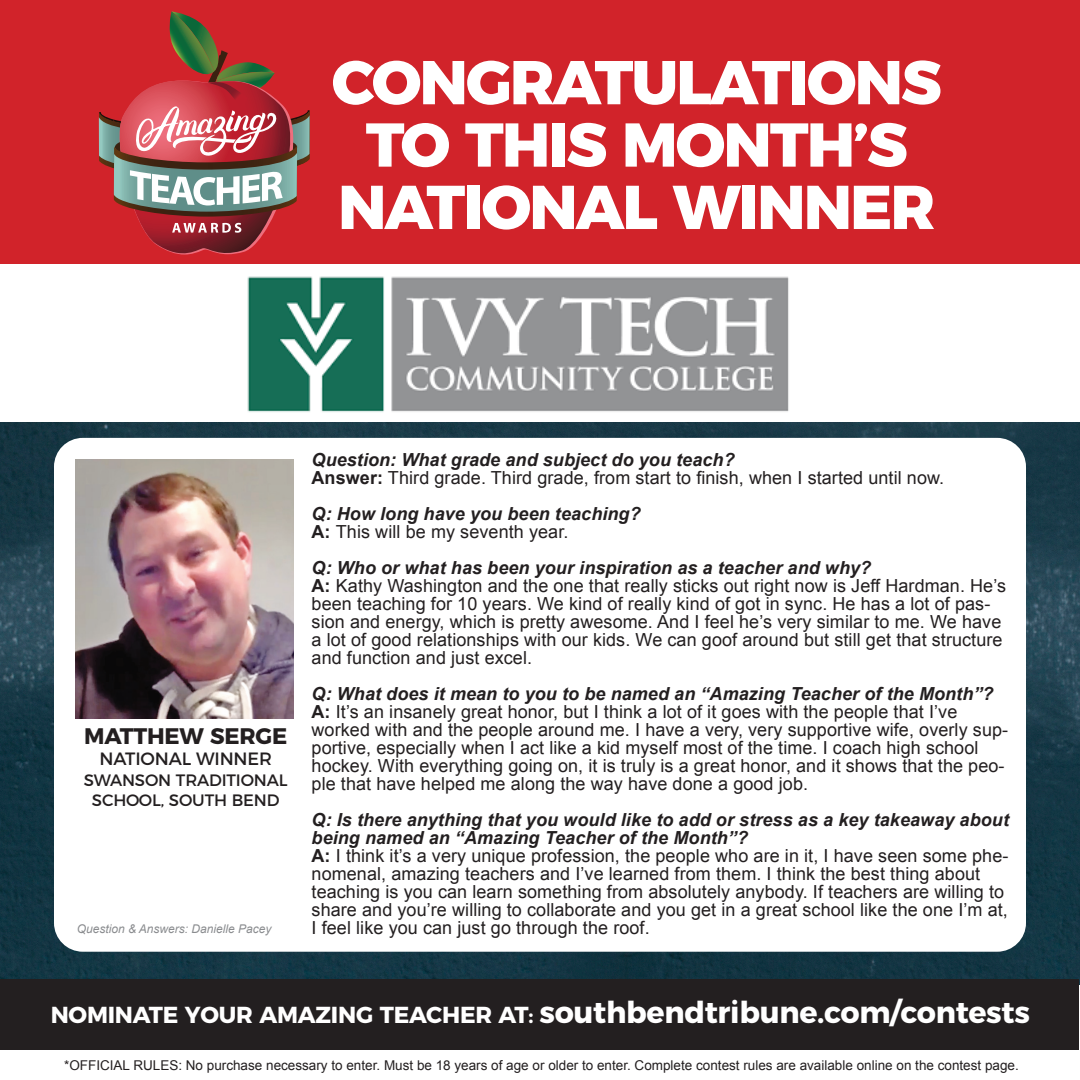
<style>
.page{position:relative;width:1080px;height:1080px;background:#fff}
.page>*{position:absolute;margin:0;border:0;box-sizing:border-box;transform-origin:0 0}
.t1{font:800 61.8px "Montserrat";letter-spacing:-.03em;color:#fff}
.t2{font:700 30.15px "Montserrat";letter-spacing:-.01em;color:#fff}
.t3{font:700 22.5px "Montserrat";letter-spacing:-.01em;color:#231f20}
.t4{font:18px/18px "Arial";letter-spacing:.005em;color:#231f20}
.t5{font:italic 700 18px/18px "Arial";letter-spacing:.005em;color:#231f20}
.t6{font:17.85px "Montserrat";letter-spacing:-.01em;color:#231f20}
.t7{font:16.5px/20.7px "Montserrat";letter-spacing:-.01em;color:#231f20;text-align:center}
.t8{font:13.5px "Arial";color:#231f20}
.t9{font:italic 12px "Arial";color:#8a8c8f}
.s1{font-weight:700}
.s2{font-size:23.1px}
.s3{font-size:20.85px}
</style>
<div class="page">
<img style="left:1px;top:422px;width:1078px;height:557px">
<div style="left:0;top:1px;width:1080px;height:420px;background:#d1232a"></div>
<div style="left:1px;top:979px;width:1078px;height:70px;background:#231f20"></div>
<svg style="left:99px;top:11px;width:211px;height:244px"></svg>
<div style="left:0;top:264px;width:1080px;height:157px;background:#fff"></div>
<div style="left:54px;top:438px;width:972px;height:514px;background:#fff;border-radius:29px"></div>
<img style="left:75px;top:460px;width:218px;height:258px">
<img style="left:247px;top:276px;width:542px;height:136px">
<p class="t1" style="left:332px;top:31px;width:611px">CONGRATULATIONS</p>
<p class="t1" style="left:366px;top:93px;width:543px">TO THIS MONTH’S</p>
<p class="t1" style="left:338px;top:156px;width:599px">NATIONAL WINNER</p>
<p class="t3" style="left:84px;top:718px;width:204px">MATTHEW SERGE</p>
<p class="t6" style="left:100px;top:744px;width:174px">NATIONAL WINNER</p>
<p class="t7" style="left:84px;top:768px;width:205px">SWANSON TRADITIONAL<br>SCHOOL, SOUTH BEND</p>
<p class="t9" style="left:77px;top:922px;width:196px">Question &amp; Answers: Danielle Pacey</p>
<p class="t5" style="left:312px;top:452px;width:425px">Question: What grade and subject do you teach?</p>
<p class="t4" style="left:312px;top:469px;width:634px"><span class="s1">Answer:</span> Third grade. Third grade, from start to finish, when I started until now.</p>
<p class="t5" style="left:312px;top:506px;width:331px">Q: How long have you been teaching?</p>
<p class="t4" style="left:312px;top:523px;width:258px"><span class="s1">A:</span> This will be my seventh year.</p>
<p class="t5" style="left:312px;top:560px;width:561px">Q: Who or what has been your inspiration as a teacher and why?</p>
<p class="t4" style="left:312px;top:577px;width:696px"><span class="s1">A:</span> Kathy Washington and the one that really sticks out right now is Jeff Hardman. He’s been teaching for 10 years. We kind of really kind of got in sync. He has a lot of pas&shy;sion and energy, which is pretty awesome. And I feel he’s very similar to me. We have a lot of good relationships with our kids. We can goof around but still get that structure and function and just excel.</p>
<p class="t5" style="left:312px;top:686px;width:683px">Q: What does it mean to you to be named an “Amazing Teacher of the Month”?</p>
<p class="t4" style="left:312px;top:703px;width:698px"><span class="s1">A:</span> It’s an insanely great honor, but I think a lot of it goes with the people that I’ve worked with and the people around me. I have a very, very supportive wife, overly sup&shy;portive, especially when I act like a kid myself most of the time. I coach high school hockey. With everything going on, it is truly is a great honor, and it shows that the peo&shy;ple that have helped me along the way have done a good job.</p>
<p class="t5" style="left:312px;top:812px;width:699px">Q: Is there anything that you would like to add or stress as a key takeaway about being named an “Amazing Teacher of the Month”?</p>
<p class="t4" style="left:312px;top:847px;width:698px"><span class="s1">A:</span> I think it’s a very unique profession, the people who are in it, I have seen some phe&shy;nomenal, amazing teachers and I’ve learned from them. I think the best thing about teaching is you can learn something from absolutely anybody. If teachers are willing to share and you’re willing to collaborate and you get in a great school like the one I’m at, I feel like you can just go through the roof.</p>
<p class="t2" style="left:51px;top:988px;width:981px"><span class="s2">NOMINATE YOUR AMAZING TEACHER AT</span><span class="s3">:</span> southbendtribune.com/contests</p>
<p class="t8" style="left:64px;top:1056px;width:956px">*OFFICIAL RULES: No purchase necessary to enter. Must be 18 years of age or older to enter. Complete contest rules are available online on the contest page.</p>
</div>
